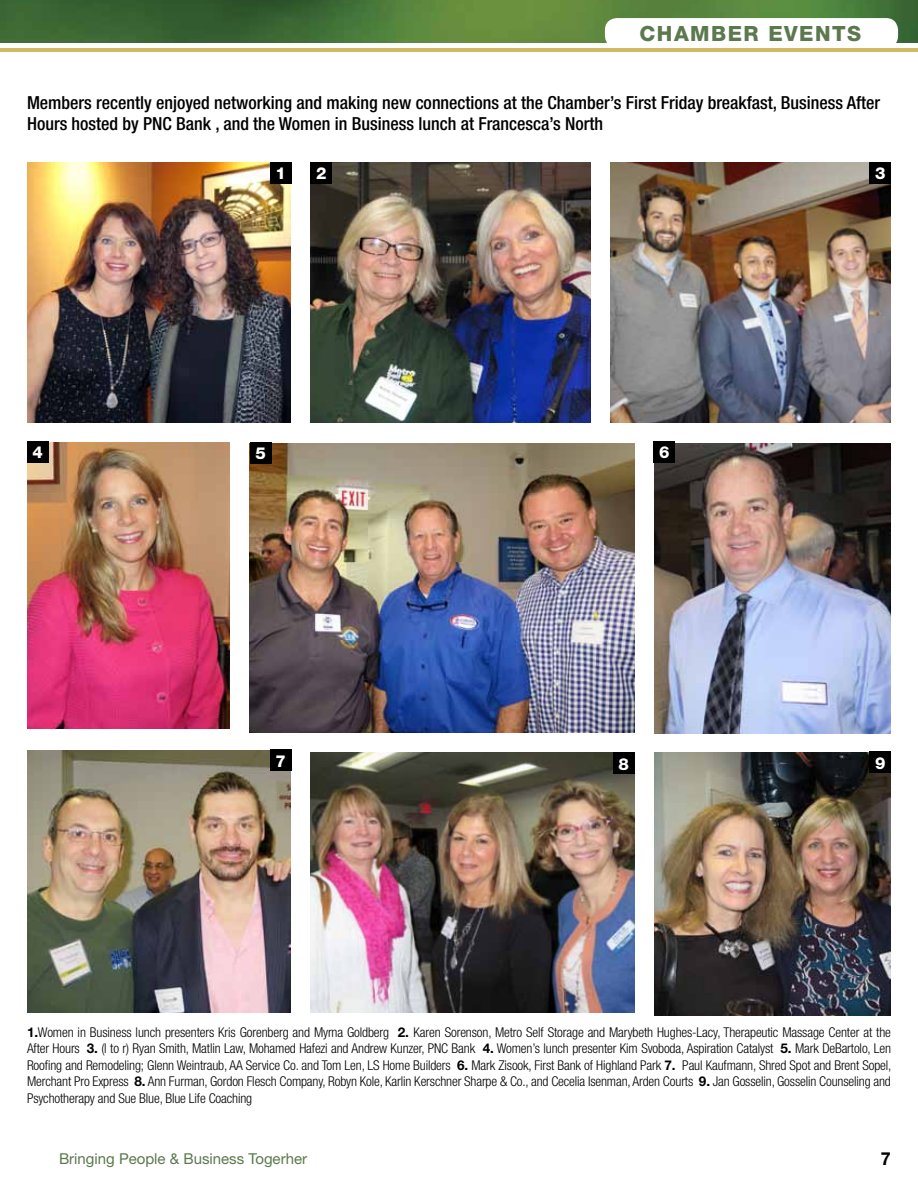
<style>
.page{position:relative;width:918px;height:1188px;background:#fff}
.page>*{position:absolute;margin:0;border:0;box-sizing:border-box;transform-origin:0 0}
.t1{font:800 21px "Helvetica Neue";letter-spacing:.07em;color:#5b794d}
.t2{font:500 condensed 18px/21.6px "Helvetica Neue";color:#000}
.t3{font:700 18px "Helvetica Neue";color:#000}
.t4{font:800 16.5px "Helvetica Neue";color:#fff}
.t5{font:15px "Helvetica Neue";color:#5b794d}
.t6{font:300 condensed 13.5px/16.5px "Helvetica Neue";letter-spacing:-.01em;color:#000;text-align:justify}
.s1{font-weight:700;font-stretch:normal}
</style>
<div class="page">
<hr style="left:0;top:49px;width:918px;height:3px;background:#d0b962">
<img style="left:0;top:0;width:918px;height:42px">
<div style="left:605px;top:18px;width:293px;height:30px;background:#fff;border-radius:12px"></div>
<img style="left:27px;top:162px;width:264px;height:261px">
<img style="left:311px;top:162px;width:280px;height:261px">
<img style="left:611px;top:162px;width:280px;height:261px">
<img style="left:655px;top:753px;width:236px;height:263px">
<img style="left:249px;top:443px;width:385px;height:289px">
<img style="left:654px;top:443px;width:237px;height:290px">
<img style="left:27px;top:751px;width:264px;height:261px">
<img style="left:311px;top:753px;width:323px;height:259px">
<img style="left:27px;top:442px;width:202px;height:287px">
<div style="left:270px;top:162px;width:22px;height:22px;background:#000"></div>
<div style="left:310px;top:162px;width:22px;height:22px;background:#000"></div>
<div style="left:869px;top:162px;width:22px;height:22px;background:#000"></div>
<div style="left:27px;top:441px;width:22px;height:22px;background:#000"></div>
<div style="left:250px;top:442px;width:22px;height:22px;background:#000"></div>
<div style="left:653px;top:441px;width:22px;height:22px;background:#000"></div>
<div style="left:270px;top:749px;width:22px;height:22px;background:#000"></div>
<div style="left:613px;top:752px;width:21px;height:22px;background:#000"></div>
<div style="left:869px;top:752px;width:22px;height:21px;background:#000"></div>
<h1 class="t1" style="left:640px;top:21px;width:223px">CHAMBER EVENTS</h1>
<h2 class="t2" style="left:27px;top:91px;width:855px">Members recently enjoyed networking and making new connections at the Chamber’s First Friday breakfast, Business After<br>Hours hosted by PNC Bank , and the Women in Business lunch at Francesca’s North</h2>
<p class="t4" style="left:276px;top:163px;width:12px">1</p>
<p class="t4" style="left:316px;top:163px;width:12px">2</p>
<p class="t4" style="left:875px;top:163px;width:12px">3</p>
<p class="t4" style="left:33px;top:442px;width:12px">4</p>
<p class="t4" style="left:256px;top:443px;width:12px">5</p>
<p class="t4" style="left:659px;top:442px;width:12px">6</p>
<p class="t4" style="left:276px;top:751px;width:12px">7</p>
<p class="t4" style="left:619px;top:754px;width:12px">8</p>
<p class="t4" style="left:875px;top:753px;width:12px">9</p>
<p class="t6" style="left:27px;top:1024px;width:866px"><span class="s1">1.</span>Women in Business lunch presenters Kris Gorenberg and Myrna Goldberg <span class="s1">2.</span> Karen Sorenson, Metro Self Storage and Marybeth Hughes-Lacy, Therapeutic Massage Center at the After Hours <span class="s1">3.</span> (l to r) Ryan Smith, Matlin Law, Mohamed Hafezi and Andrew Kunzer, PNC Bank <span class="s1">4.</span> Women’s lunch presenter Kim Svoboda, Aspiration Catalyst <span class="s1">5.</span> Mark DeBartolo, Len Roofing and Remodeling; Glenn Weintraub, AA Service Co. and Tom Len, LS Home Builders <span class="s1">6.</span> Mark Zisook, First Bank of Highland Park <span class="s1">7.</span> Paul Kaufmann, Shred Spot and Brent Sopel, Merchant Pro Express <span class="s1">8.</span> Ann Furman, Gordon Flesch Company, Robyn Kole, Karlin Kerschner Sharpe &amp; Co., and Cecelia Isenman, Arden Courts <span class="s1">9.</span> Jan Gosselin, Gosselin Counseling and Psychotherapy and Sue Blue, Blue Life Coaching</p>
<p class="t5" style="left:59px;top:1149px;width:250px">Bringing People &amp; Business Togerher</p>
<h2 class="t3" style="left:881px;top:1147px;width:12px">7</h2>
</div>
